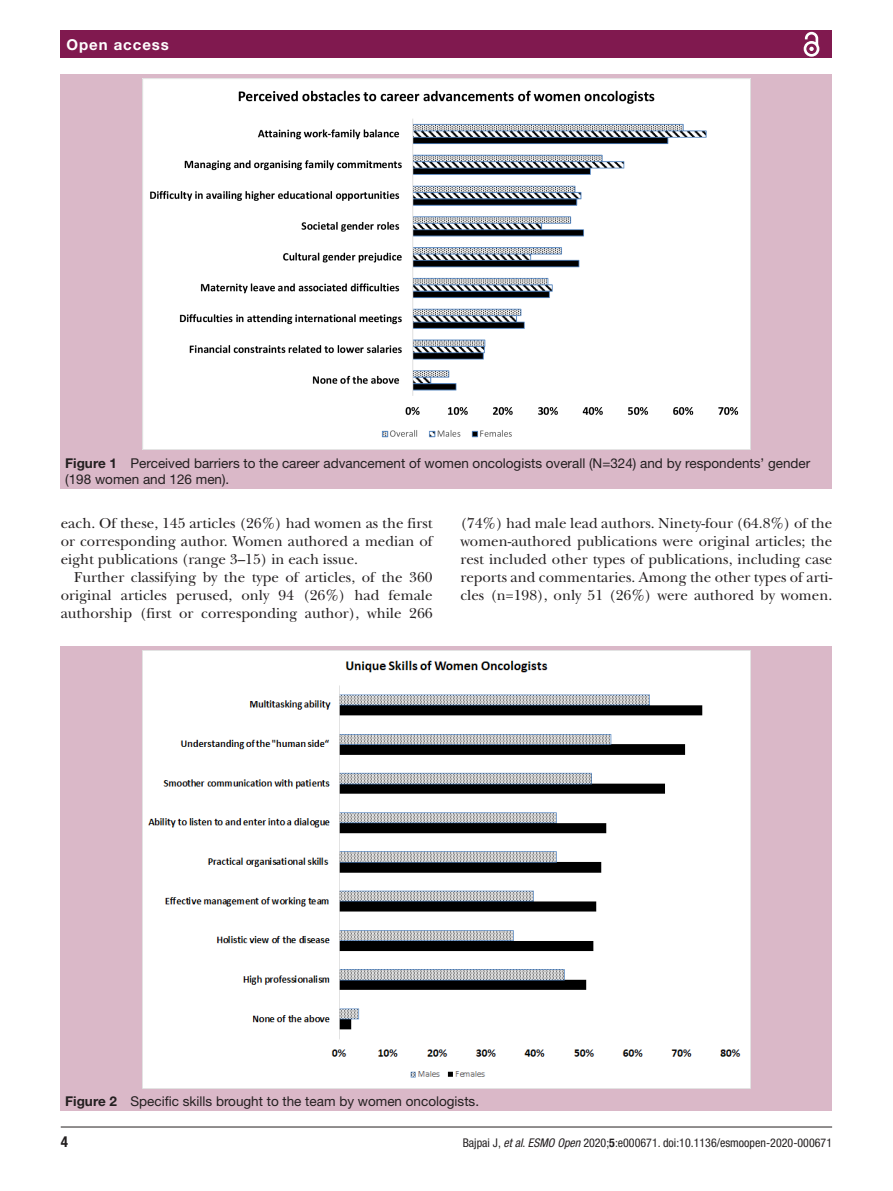
<style>
.page{position:relative;width:893px;height:1191px;background:#fff}
.page>*{position:absolute;margin:0;border:0;box-sizing:border-box;transform-origin:0 0}
.t1{font:15px/18px "New Baskerville";color:#231f20;text-align:justify}
.t2{font:700 15px "Helvetica Neue LT Std";letter-spacing:.065em;color:#fff}
.t3{font:700 condensed 15px "Helvetica Neue LT Std";color:#231f20}
.t4{font:13.5px/16.5px "Helvetica Neue LT Std";color:#231f20}
.t5{font:condensed 12px "Helvetica Neue LT Std";color:#231f20}
.s1{font-weight:700}
.s2{font-style:italic}
</style>
<div class="page">
<div style="left:61px;top:31px;width:771px;height:27px;background:#80194f"></div>
<hr style="left:61px;top:1126px;width:771px;height:1px;background:#231f20">
<svg style="left:803px;top:31px;width:17px;height:26px"></svg>
<div style="left:61px;top:74px;width:771px;height:414px;background:#dab8c8"></div>
<img style="left:142px;top:79px;width:609px;height:370px">
<div style="left:61px;top:646px;width:771px;height:464px;background:#dab8c8"></div>
<img style="left:142px;top:651px;width:609px;height:437px">
<p class="t2" style="left:66px;top:35px;width:104px">Open access</p>
<p class="t4" style="left:65px;top:454px;width:746px"><span class="s1">Figure 1</span> Perceived barriers to the career advancement of women oncologists overall (N=324) and by respondents’ gender (198 women and 126 men).</p>
<p class="t1" style="left:61px;top:514px;width:373px">each. Of these, 145 articles (26%) had women as the first or corresponding author. Women authored a median of eight publications (range 3–15) in each issue.</p>
<p class="t1" style="left:61px;top:568px;width:373px;text-indent:14px">Further classifying by the type of articles, of the 360 original articles perused, only 94 (26%) had female authorship (first or corresponding author), while 266</p>
<p class="t1" style="left:460px;top:514px;width:373px">(74%) had male lead authors. Ninety-four (64.8%) of the women-authored publications were original articles; the rest included other types of publications, including case reports and commentaries. Among the other types of arti&shy;cles (n=198), only 51 (26%) were authored by women.</p>
<p class="t4" style="left:65px;top:1093px;width:415px"><span class="s1">Figure 2</span> Specific skills brought to the team by women oncologists.</p>
<p class="t3" style="left:61px;top:1132px;width:9px">4</p>
<p class="t5" style="left:463px;top:1135px;width:371px">Bajpai J, <span class="s2">et al</span>. <span class="s2">ESMO Open</span> 2020;<span class="s1">5</span>:e000671. doi:10.1136/esmoopen-2020-000671</p>
</div>
